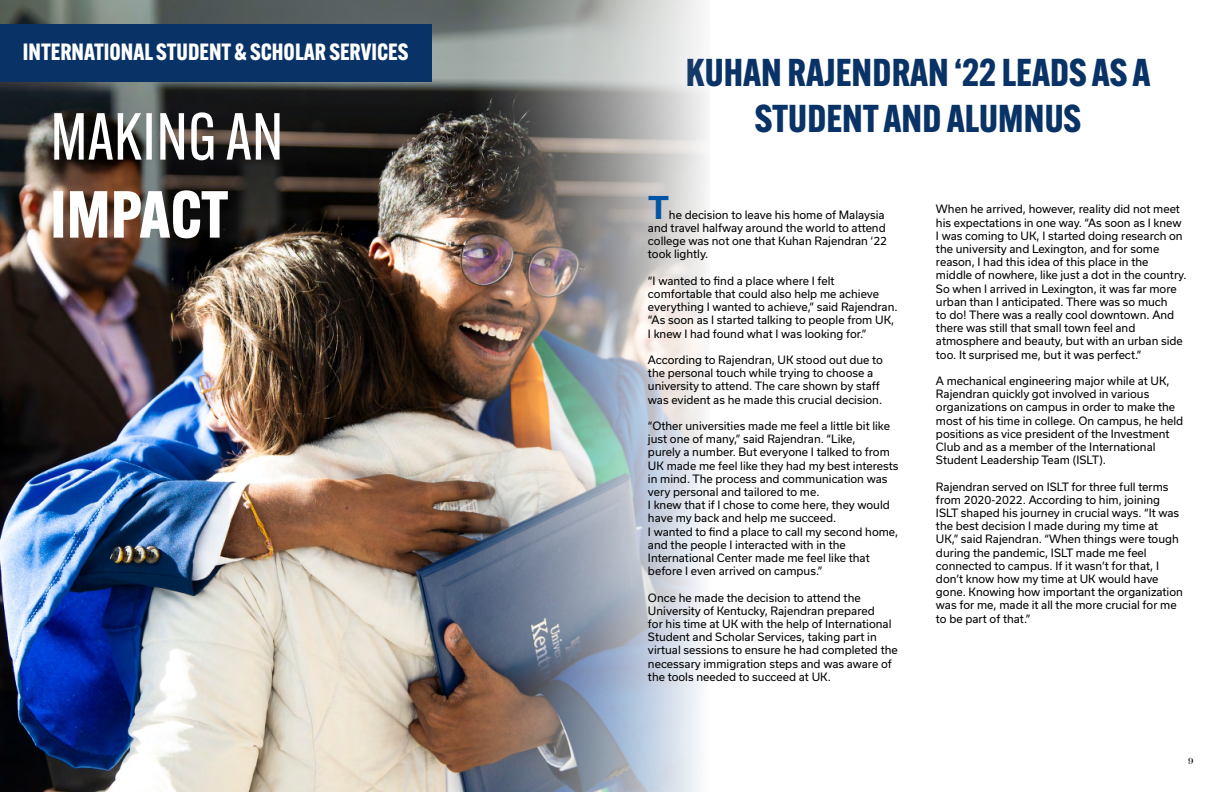
<style>
.page{position:relative;width:1224px;height:792px;background:#fff}
.page>*{position:absolute;margin:0;border:0;box-sizing:border-box;transform-origin:0 0}
.t1{font:65px "Alternate Gothic ATF";color:#fff}
.t2{font:700 65px "Alternate Gothic ATF";color:#fff}
.t3{font:700 38px/45.6px "Alternate Gothic ATF";color:#093266;text-align:center}
.t4{font:700 30px "Usual";color:#0054a6}
.t5{font:700 23px "Alternate Gothic ATF";color:#fff}
.t6{font:11px/13.2px "Usual";color:#000}
.t7{font:10px "Surveyor Display";color:#000}
</style>
<div class="page">
<img style="left:0;top:0;width:708px;height:792px">
<div style="left:0;top:25px;width:432px;height:57px;background:#093266"></div>
<h3 class="t5" style="left:23px;top:37px;width:387px">INTERNATIONAL STUDENT &amp; SCHOLAR SERVICES</h3>
<h2 class="t3" style="left:686px;top:49px;width:466px">KUHAN RAJENDRAN ‘22 LEADS AS A<br>STUDENT AND ALUMNUS</h2>
<h1 class="t1" style="left:50px;top:97px;width:235px">MAKING AN</h1>
<h1 class="t2" style="left:50px;top:174px;width:180px">IMPACT</h1>
<h3 class="t4" style="left:648px;top:190px;width:22px">T</h3>
<p class="t6" style="left:936px;top:203px;width:252px">When he arrived, however, reality did not meet his expectations in one way. “As soon as I knew I was coming to UK, I started doing research on the university and Lexington, and for some reason, I had this idea of this place in the middle of nowhere, like just a dot in the country.<br>So when I arrived in Lexington, it was far more urban than I anticipated. There was so much<br>to do! There was a really cool downtown. And there was still that small town feel and atmosphere and beauty, but with an urban side too. It surprised me, but it was perfect.”</p>
<p class="t6" style="left:936px;top:374px;width:249px">A mechanical engineering major while at UK, Rajendran quickly got involved in various organizations on campus in order to make the most of his time in college. On campus, he held positions as vice president of the Investment Club and as a member of the International Student Leadership Team (ISLT).</p>
<p class="t6" style="left:936px;top:480px;width:248px">Rajendran served on ISLT for three full terms from 2020-2022. According to him, joining ISLT shaped his journey in crucial ways. “It was the best decision I made during my time at UK,” said Rajendran. “When things were tough during the pandemic, ISLT made me feel connected to campus. If it wasn’t for that, I don’t know how my time at UK would have gone. Knowing how important the organization was for me, made it all the more crucial for me to be part of that.”</p>
<p class="t6" style="left:648px;top:208px;width:241px;text-indent:21px">he decision to leave his home of Malaysia and travel halfway around the world to attend college was not one that Kuhan Rajendran ‘22 took lightly.</p>
<p class="t6" style="left:648px;top:274px;width:251px">“I wanted to find a place where I felt comfortable that could also help me achieve everything I wanted to achieve,” said Rajendran. “As soon as I started talking to people from UK, I knew I had found what I was looking for.”</p>
<p class="t6" style="left:648px;top:353px;width:237px">According to Rajendran, UK stood out due to the personal touch while trying to choose a university to attend. The care shown by staff was evident as he made this crucial decision.</p>
<p class="t6" style="left:648px;top:419px;width:252px">“Other universities made me feel a little bit like just one of many,” said Rajendran. “Like,<br>purely a number. But everyone I talked to from UK made me feel like they had my best interests in mind. The process and communication was very personal and tailored to me.<br>I knew that if I chose to come here, they would have my back and help me succeed.<br>I wanted to find a place to call my second home, and the people I interacted with in the International Center made me feel like that before I even arrived on campus.”</p>
<p class="t6" style="left:648px;top:591px;width:251px">Once he made the decision to attend the University of Kentucky, Rajendran prepared<br>for his time at UK with the help of International Student and Scholar Services, taking part in virtual sessions to ensure he had completed the necessary immigration steps and was aware of the tools needed to succeed at UK.</p>
<p class="t7" style="left:1188px;top:755px;width:7px">9</p>
</div>
